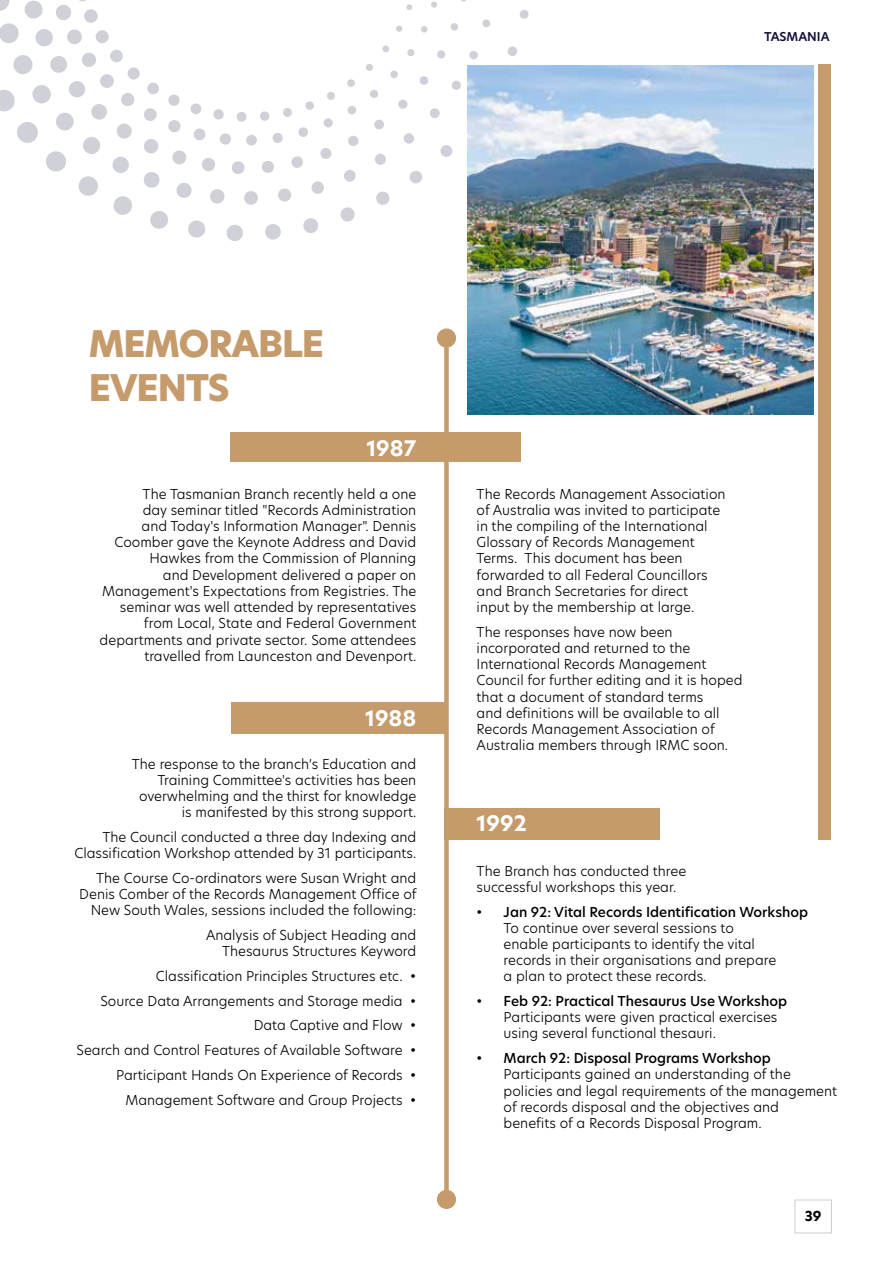
<style>
.page{position:relative;width:893px;height:1263px;background:#fff}
.page>*{position:absolute;margin:0;border:0;box-sizing:border-box;transform-origin:0 0}
.t1{font:800 36px/43.2px "New Hero";letter-spacing:-.03em;color:#c59b6c}
.t2{font:700 21px "New Hero";color:#fff}
.t3{font:300 13.5px/16.2px "New Hero";color:#000;text-align:right}
.t4{font:500 13.5px "New Hero";color:#000}
.t5{font:700 13.5px "New Hero";color:#000}
.t6{font:600 12px "New Hero";color:#12113b}
</style>
<div class="page">
<div style="left:794px;top:1199px;width:38px;height:34px;background:#fff;border:1px solid #cfcdcd"></div>
<svg style="left:32px;top:85px;width:19px;height:19px"></svg>
<div style="left:56px;top:113px;width:18px;height:18px;background:#d0d0d8;border-radius:50%"></div>
<svg style="left:83px;top:137px;width:17px;height:17px"></svg>
<svg style="left:112px;top:156px;width:17px;height:17px"></svg>
<svg style="left:144px;top:172px;width:16px;height:16px"></svg>
<svg style="left:176px;top:183px;width:16px;height:15px"></svg>
<svg style="left:210px;top:189px;width:15px;height:15px"></svg>
<svg style="left:244px;top:191px;width:14px;height:14px"></svg>
<svg style="left:278px;top:188px;width:13px;height:14px"></svg>
<svg style="left:311px;top:181px;width:13px;height:13px"></svg>
<svg style="left:344px;top:170px;width:12px;height:12px"></svg>
<svg style="left:375px;top:153px;width:11px;height:12px"></svg>
<div style="left:403px;top:133px;width:11px;height:11px;background:#d0d0d8;border-radius:50%"></div>
<div style="left:430px;top:108px;width:10px;height:10px;background:#d0d0d8;border-radius:50%"></div>
<svg style="left:452px;top:80px;width:9px;height:10px"></svg>
<svg style="left:469px;top:51px;width:9px;height:9px"></svg>
<svg style="left:482px;top:19px;width:8px;height:9px"></svg>
<div style="left:69px;top:81px;width:16px;height:17px;background:#d0d0d8;border-radius:50%"></div>
<svg style="left:91px;top:104px;width:16px;height:16px"></svg>
<svg style="left:116px;top:123px;width:16px;height:16px"></svg>
<svg style="left:144px;top:139px;width:15px;height:15px"></svg>
<svg style="left:172px;top:150px;width:15px;height:15px"></svg>
<svg style="left:202px;top:158px;width:13px;height:13px"></svg>
<svg style="left:232px;top:161px;width:13px;height:13px"></svg>
<svg style="left:262px;top:161px;width:12px;height:12px"></svg>
<svg style="left:291px;top:156px;width:12px;height:12px"></svg>
<svg style="left:320px;top:148px;width:12px;height:11px"></svg>
<svg style="left:348px;top:135px;width:11px;height:11px"></svg>
<svg style="left:374px;top:119px;width:10px;height:11px"></svg>
<div style="left:398px;top:100px;width:10px;height:9px;background:#d0d0d8;border-radius:50%"></div>
<svg style="left:419px;top:76px;width:10px;height:9px"></svg>
<svg style="left:437px;top:50px;width:9px;height:9px"></svg>
<svg style="left:450px;top:23px;width:8px;height:8px"></svg>
<div style="left:100px;top:74px;width:14px;height:14px;background:#d0d0d8;border-radius:50%"></div>
<svg style="left:121px;top:93px;width:14px;height:13px"></svg>
<svg style="left:144px;top:108px;width:13px;height:13px"></svg>
<svg style="left:168px;top:120px;width:13px;height:13px"></svg>
<svg style="left:193px;top:128px;width:13px;height:12px"></svg>
<svg style="left:219px;top:133px;width:12px;height:12px"></svg>
<svg style="left:246px;top:135px;width:11px;height:11px"></svg>
<svg style="left:272px;top:133px;width:11px;height:10px"></svg>
<svg style="left:298px;top:127px;width:10px;height:10px"></svg>
<svg style="left:323px;top:118px;width:10px;height:10px"></svg>
<svg style="left:347px;top:106px;width:9px;height:9px"></svg>
<div style="left:370px;top:90px;width:8px;height:8px;background:#d0d0d8;border-radius:50%"></div>
<div style="left:390px;top:70px;width:8px;height:8px;background:#d0d0d8;border-radius:50%"></div>
<svg style="left:407px;top:49px;width:8px;height:8px"></svg>
<svg style="left:421px;top:26px;width:7px;height:7px"></svg>
<svg style="left:431px;top:1px;width:6px;height:7px"></svg>
<svg style="left:0;top:0;width:109px;height:75px"></svg>
<svg style="left:110px;top:49px;width:13px;height:14px"></svg>
<svg style="left:127px;top:67px;width:13px;height:13px"></svg>
<svg style="left:147px;top:82px;width:12px;height:13px"></svg>
<svg style="left:168px;top:94px;width:12px;height:12px"></svg>
<svg style="left:190px;top:103px;width:12px;height:11px"></svg>
<svg style="left:213px;top:109px;width:11px;height:11px"></svg>
<svg style="left:236px;top:112px;width:11px;height:10px"></svg>
<svg style="left:260px;top:111px;width:10px;height:10px"></svg>
<svg style="left:283px;top:108px;width:9px;height:9px"></svg>
<svg style="left:305px;top:101px;width:9px;height:9px"></svg>
<svg style="left:327px;top:92px;width:8px;height:8px"></svg>
<div style="left:347px;top:79px;width:8px;height:8px;background:#d0d0d8;border-radius:50%"></div>
<div style="left:366px;top:64px;width:7px;height:7px;background:#d0d0d8;border-radius:50%"></div>
<div style="left:382px;top:45px;width:7px;height:7px;background:#d0d0d8;border-radius:50%"></div>
<svg style="left:396px;top:25px;width:7px;height:7px"></svg>
<svg style="left:406px;top:4px;width:6px;height:6px"></svg>
<svg style="left:0;top:89px;width:15px;height:23px"></svg>
<svg style="left:17px;top:122px;width:21px;height:21px"></svg>
<div style="left:46px;top:151px;width:20px;height:21px;background:#d0d0d8;border-radius:50%"></div>
<svg style="left:78px;top:176px;width:20px;height:20px"></svg>
<svg style="left:113px;top:196px;width:19px;height:19px"></svg>
<svg style="left:150px;top:211px;width:18px;height:18px"></svg>
<svg style="left:188px;top:220px;width:17px;height:18px"></svg>
<svg style="left:226px;top:225px;width:17px;height:16px"></svg>
<svg style="left:265px;top:224px;width:16px;height:16px"></svg>
<svg style="left:303px;top:218px;width:16px;height:15px"></svg>
<svg style="left:340px;top:207px;width:15px;height:15px"></svg>
<svg style="left:376px;top:191px;width:14px;height:14px"></svg>
<svg style="left:409px;top:171px;width:14px;height:13px"></svg>
<div style="left:440px;top:145px;width:12px;height:12px;background:#d0d0d8;border-radius:50%"></div>
<svg style="left:507px;top:46px;width:10px;height:10px"></svg>
<svg style="left:519px;top:10px;width:10px;height:9px"></svg>
<div style="left:231px;top:433px;width:290px;height:29px;background:#c59b6c"></div>
<div style="left:444px;top:338px;width:5px;height:861px;background:#c59b6c"></div>
<div style="left:439px;top:331px;width:15px;height:14px;background:#c59b6c;border-radius:50%"></div>
<div style="left:437px;top:328px;width:19px;height:20px;border:4px solid #c59b6c;border-radius:50%"></div>
<div style="left:439px;top:1192px;width:15px;height:15px;background:#c59b6c;border-radius:50%"></div>
<div style="left:437px;top:1190px;width:19px;height:19px;border:4px solid #c59b6c;border-radius:50%"></div>
<div style="left:231px;top:702px;width:215px;height:31px;background:#c59b6c"></div>
<img style="left:468px;top:65px;width:345px;height:349px">
<div style="left:444px;top:808px;width:216px;height:31px;background:#c59b6c"></div>
<div style="left:818px;top:64px;width:13px;height:775px;background:#c59b6c"></div>
<p class="t6" style="left:764px;top:29px;width:67px">TASMANIA</p>
<h1 class="t1" style="left:89px;top:323px;width:237px">MEMORABLE<br>EVENTS</h1>
<h2 class="t2" style="left:366px;top:434px;width:51px">1987</h2>
<p class="t3" style="left:100px;top:485px;width:318px">The Tasmanian Branch recently held a one<br>day seminar titled "Records Administration<br>and Today's Information Manager". Dennis Coomber gave the Keynote Address and David Hawkes from the Commission of Planning<br>and Development delivered a paper on Management's Expectations from Registries. The seminar was well attended by representatives from Local, State and Federal Government departments and private sector. Some attendees travelled from Launceston and Devenport.</p>
<h2 class="t2" style="left:365px;top:704px;width:53px">1988</h2>
<p class="t3" style="left:132px;top:755px;width:286px">The response to the branch’s Education and Training Committee's activities has been overwhelming and the thirst for knowledge is manifested by this strong support.</p>
<p class="t3" style="left:74px;top:829px;width:343px">The Council conducted a three day Indexing and<br>Classification Workshop attended by 31 participants.</p>
<p class="t3" style="left:79px;top:870px;width:339px">The Course Co-ordinators were Susan Wright and<br>Denis Comber of the Records Management Office of<br>New South Wales, sessions included the following:</p>
<p class="t3" style="left:206px;top:927px;width:212px">Analysis of Subject Heading and<br>Thesaurus Structures Keyword</p>
<p class="t3" style="left:76px;top:963px;width:341px;line-height:24.8px">Classification Principles Structures etc. •<br>Source Data Arrangements and Storage media • Data Captive and Flow •<br>Search and Control Features of Available Software • Participant Hands On Experience of Records • Management Software and Group Projects •</p>
<p class="t3" style="left:477px;top:485px;width:250px;text-align:left">The Records Management Association of Australia was invited to participate in the compiling of the International Glossary of Records Management Terms. This document has been forwarded to all Federal Councillors and Branch Secretaries for direct<br>input by the membership at large.</p>
<p class="t3" style="left:477px;top:623px;width:267px;text-align:left">The responses have now been incorporated and returned to the International Records Management Council for further editing and it is hoped that a document of standard terms<br>and definitions will be available to all Records Management Association of Australia members through IRMC soon.</p>
<h2 class="t2" style="left:477px;top:809px;width:52px">1992</h2>
<p class="t3" style="left:477px;top:862px;width:211px;text-align:left">The Branch has conducted three successful workshops this year.</p>
<p class="t4" style="left:477px;top:902px;width:333px">• Jan 92: Vital Records Identification Workshop</p>
<p class="t3" style="left:504px;top:919px;width:274px;text-align:left">To continue over several sessions to enable participants to identify the vital records in their organisations and prepare a plan to protect these records.</p>
<p class="t4" style="left:477px;top:992px;width:312px">• Feb 92: Practical Thesaurus Use Workshop</p>
<p class="t3" style="left:504px;top:1009px;width:275px;text-align:left">Participants were given practical exercises using several functional thesauri.</p>
<p class="t4" style="left:477px;top:1049px;width:296px">• March 92: Disposal Programs Workshop</p>
<p class="t3" style="left:504px;top:1066px;width:335px;text-align:left">Participants gained an understanding of the policies and legal requirements of the management of records disposal and the objectives and<br>benefits of a Records Disposal Program.</p>
<p class="t5" style="left:805px;top:1207px;width:18px">39</p>
</div>
